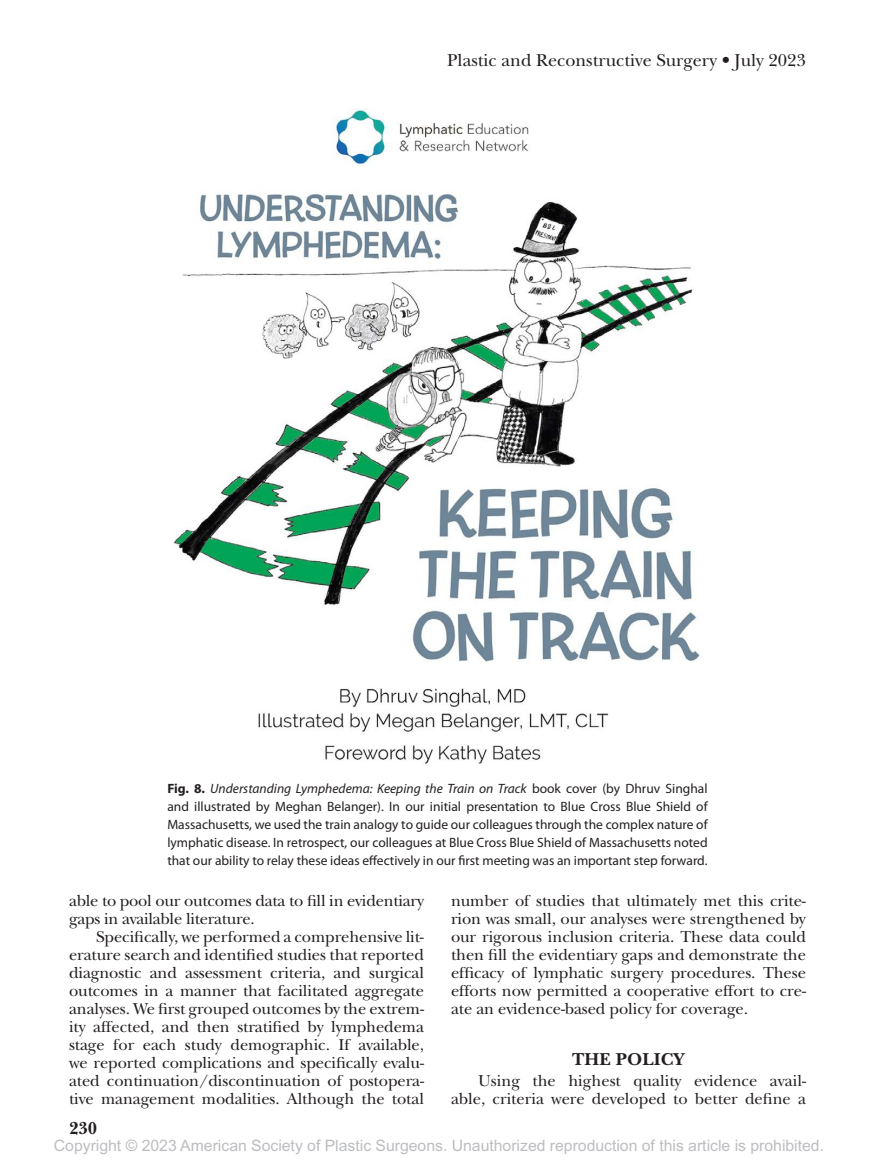
<style>
.page{position:relative;width:878px;height:1175px;background:#fff}
.page>*{position:absolute;margin:0;border:0;box-sizing:border-box;transform-origin:0 0}
.t1{font:18px "New Baskerville Std";color:#231f20}
.t2{font:700 18px "New Baskerville Std";letter-spacing:.01em;color:#231f20}
.t3{font:16.5px/18px "New Baskerville Std";letter-spacing:-.005em;color:#231f20;text-align:justify}
.t4{font:15.75px "Arial MT Std";color:#bcbdc0}
.t5{font:13.5px/18px "Myriad Pro";color:#231f20;text-align:justify}
.s1{font-weight:700}
.s2{font-style:italic}
</style>
<div class="page">
<img style="left:174px;top:108px;width:526px;height:656px">
<p class="t1" style="left:447px;top:50px;width:360px">Plastic and Reconstructive Surgery • July 2023</p>
<p class="t5" style="left:167px;top:779px;width:542px"><span class="s1">Fig. 8.</span> <span class="s2">Understanding Lymphedema: Keeping the Train on Track</span> book cover (by Dhruv Singhal and illustrated by Meghan Belanger). In our initial presentation to Blue Cross Blue Shield of Massachusetts, we used the train analogy to guide our colleagues through the complex nature of lymphatic disease. In retrospect, our colleagues at Blue Cross Blue Shield of Massachusetts noted that our ability to relay these ideas effectively in our first meeting was an important step forward.</p>
<p class="t3" style="left:69px;top:891px;width:356px">able to pool our outcomes data to fill in evidentiary gaps in available literature.</p>
<p class="t3" style="left:69px;top:927px;width:356px;text-indent:27px">Specifically, we performed a comprehensive lit&shy;erature search and identified studies that reported diagnostic and assessment criteria, and surgical outcomes in a manner that facilitated aggregate analyses. We first grouped outcomes by the extrem&shy;ity affected, and then stratified by lymphedema stage for each study demographic. If available, we reported complications and specifically evalu&shy;ated continuation/discontinuation of postopera&shy;tive management modalities. Although the total</p>
<p class="t2" style="left:69px;top:1118px;width:30px">230</p>
<p class="t3" style="left:451px;top:891px;width:356px">number of studies that ultimately met this crite&shy;rion was small, our analyses were strengthened by our rigorous inclusion criteria. These data could then fill the evidentiary gaps and demonstrate the efficacy of lymphatic surgery procedures. These efforts now permitted a cooperative effort to cre&shy;ate an evidence-based policy for coverage.</p>
<p class="t2" style="left:572px;top:1048px;width:114px">THE POLICY</p>
<p class="t3" style="left:451px;top:1071px;width:356px;text-align:right">Using the highest quality evidence avail&shy;able, criteria were developed to better define a</p>
<p class="t4" style="left:54px;top:1136px;width:771px">Copyright © 2023 American Society of Plastic Surgeons. Unauthorized reproduction of this article is prohibited.</p>
</div>
